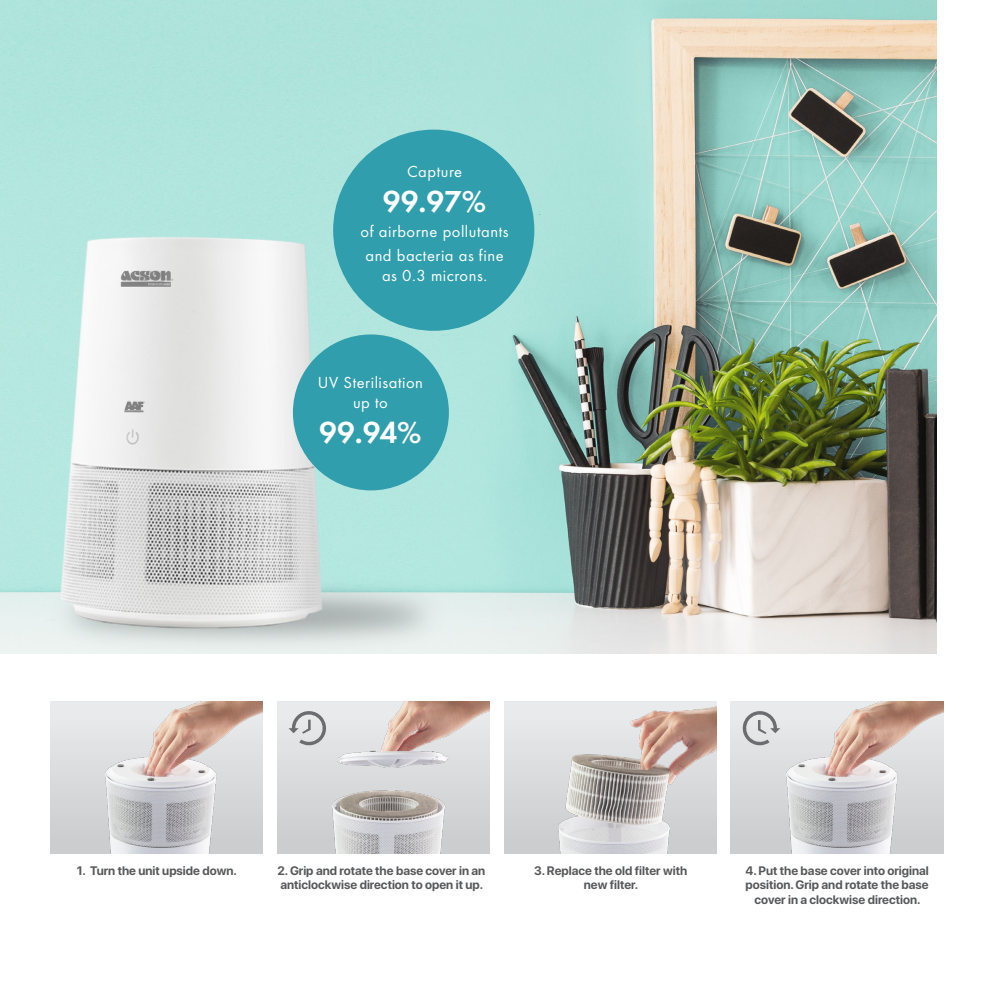
<style>
.page{position:relative;width:993px;height:993px;background:#fff}
.page>*{position:absolute;margin:0;border:0;box-sizing:border-box;transform-origin:0 0}
.t1{font:600 31.5px "Futura T";color:#fff}
.t2{font:16.62px/19.9px "Futura T";letter-spacing:.03em;color:#fff;text-align:center}
.t3{font:700 12.25px/14.7px "SF Pro Display";color:#57585a}
</style>
<div class="page">
<img style="left:0;top:0;width:936px;height:653px">
<img style="left:50px;top:701px;width:212px;height:152px">
<img style="left:277px;top:701px;width:212px;height:152px">
<img style="left:504px;top:701px;width:212px;height:152px">
<img style="left:730px;top:701px;width:213px;height:152px">
<div style="left:293px;top:334px;width:155px;height:156px;background:#309eac;border-radius:50%"></div>
<div style="left:333px;top:130px;width:201px;height:201px;background:#309eac;border-radius:50%"></div>
<svg style="left:288px;top:710px;width:38px;height:35px"></svg>
<svg style="left:742px;top:710px;width:38px;height:35px"></svg>
<p class="t2" style="left:407px;top:161px;width:57px">Capture</p>
<p class="t1" style="left:383px;top:183px;width:105px">99.97%</p>
<p class="t2" style="left:360px;top:218px;width:149px;line-height:24.7px;text-align:left">of airborne pollutants and bacteria as fine</p>
<p class="t2" style="left:382px;top:265px;width:106px">as 0.3 microns.</p>
<p class="t2" style="left:318px;top:372px;width:107px">UV Sterilisation up to</p>
<p class="t1" style="left:319px;top:413px;width:104px">99.94%</p>
<p class="t3" style="left:77px;top:862px;width:161px">1. Turn the unit upside down.</p>
<p class="t3" style="left:277px;top:862px;width:209px">2. Grip and rotate the base cover in an anticlockwise direction to open it up.</p>
<p class="t3" style="left:534px;top:862px;width:154px">3. Replace the old filter with</p>
<p class="t3" style="left:583px;top:877px;width:56px">new filter.</p>
<p class="t3" style="left:745px;top:862px;width:185px;text-align:center">4. Put the base cover into original position. Grip and rotate the base cover in a clockwise direction.</p>
</div>
